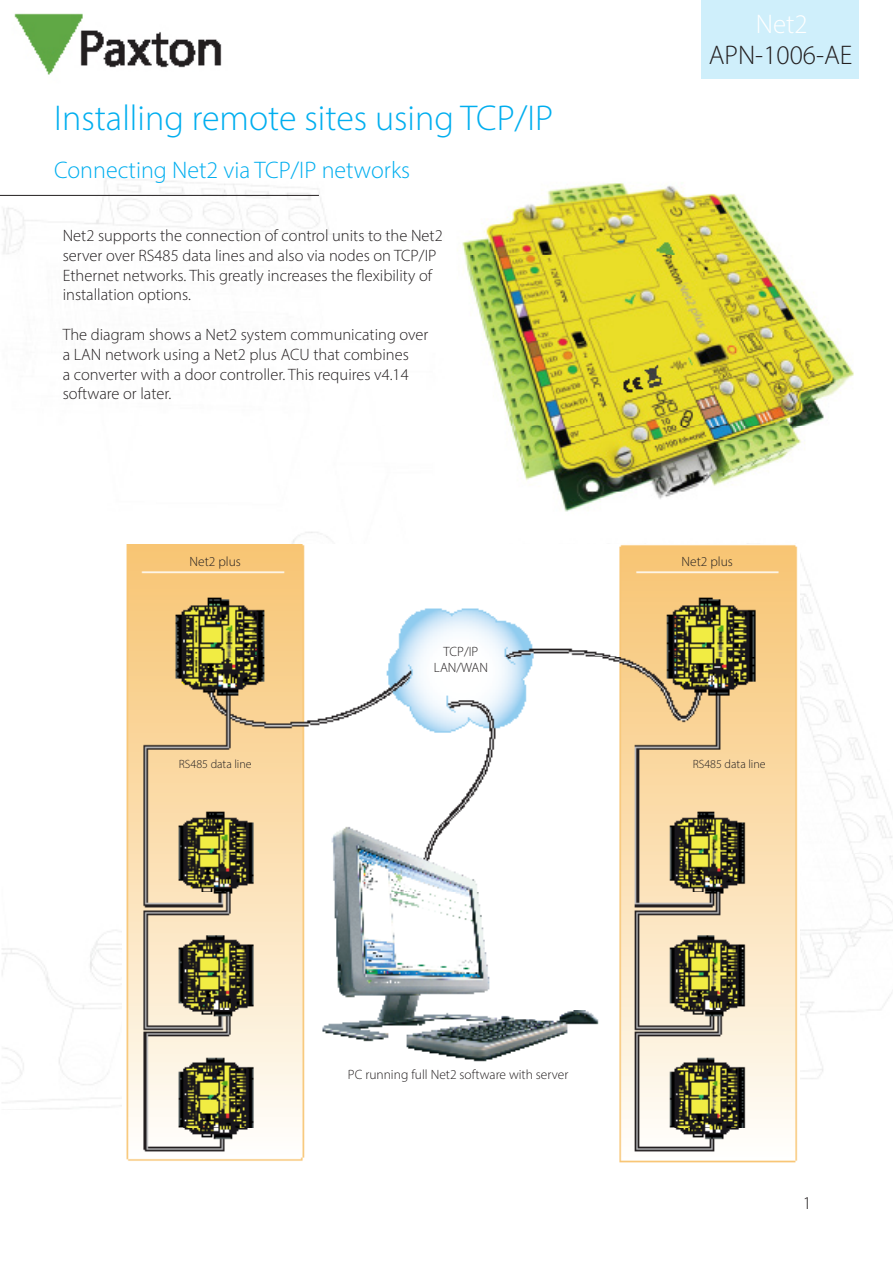
<style>
.page{position:relative;width:893px;height:1263px;background:#fff}
.page>*{position:absolute;margin:0;border:0;box-sizing:border-box;transform-origin:0 0}
.AN_Title{font:300 36px "Myriad Pro";color:#00aeef}
.AN_Title-2{font:300 27px "Myriad Pro";color:#231f20}
.AN_Title-3{font:300 27px "Myriad Pro";color:#fff}
.Section_title_-_Whit{font:300 24px "Myriad Pro";color:#00aeef}
.t1{font:300 18px "Myriad Pro";color:#231f20}
.Text_-_11pt{font:300 16.5px/19.8px "Myriad Pro";color:#231f20}
.Text_-_9pt_centre{font:300 13.5px "Myriad Pro";color:#231f20}
.Text_-_8pt_centre{font:300 12px "Myriad Pro";color:#231f20}
</style>
<div class="page">
<img style="left:0;top:0;width:893px;height:1109px">
<hr style="left:0;top:195px;width:319px;height:1px;background:#231f20">
<img style="left:123px;top:544px;width:677px;height:619px">
<div style="left:702px;top:0;width:157px;height:79px;background:#cfeffb"></div>
<p class="AN_Title-3" style="left:756px;top:8px;width:53px">Net2</p>
<p class="AN_Title" style="left:54px;top:96px;width:501px">Installing remote sites using TCP/IP</p>
<p class="Section_title_-_Whit" style="left:54px;top:156px;width:358px">Connecting Net2 via TCP/IP networks</p>
<p class="Text_-_11pt" style="left:63px;top:225px;width:381px">Net2 supports the connection of control units to the Net2 server over RS485 data lines and also via nodes on TCP/IP Ethernet networks. This greatly increases the flexibility of installation options.</p>
<p class="Text_-_11pt" style="left:63px;top:324px;width:367px">The diagram shows a Net2 system communicating over a LAN network using a Net2 plus ACU that combines<br>a converter with a door controller. This requires v4.14 software or later.</p>
<p class="AN_Title-2" style="left:709px;top:39px;width:145px">APN-1006-AE</p>
<p class="Text_-_9pt_centre" style="left:190px;top:554px;width:53px">Net2 plus</p>
<p class="Text_-_9pt_centre" style="left:682px;top:554px;width:53px">Net2 plus</p>
<p class="Text_-_9pt_centre" style="left:444px;top:643px;width:36px">TCP/IP</p>
<p class="Text_-_9pt_centre" style="left:434px;top:659px;width:56px">LAN/WAN</p>
<p class="Text_-_8pt_centre" style="left:179px;top:756px;width:74px">RS485 data line</p>
<p class="Text_-_8pt_centre" style="left:693px;top:756px;width:74px">RS485 data line</p>
<p class="Text_-_9pt_centre" style="left:348px;top:1066px;width:222px">PC running full Net2 software with server</p>
<p class="t1" style="left:803px;top:1192px;width:10px">1</p>
</div>
